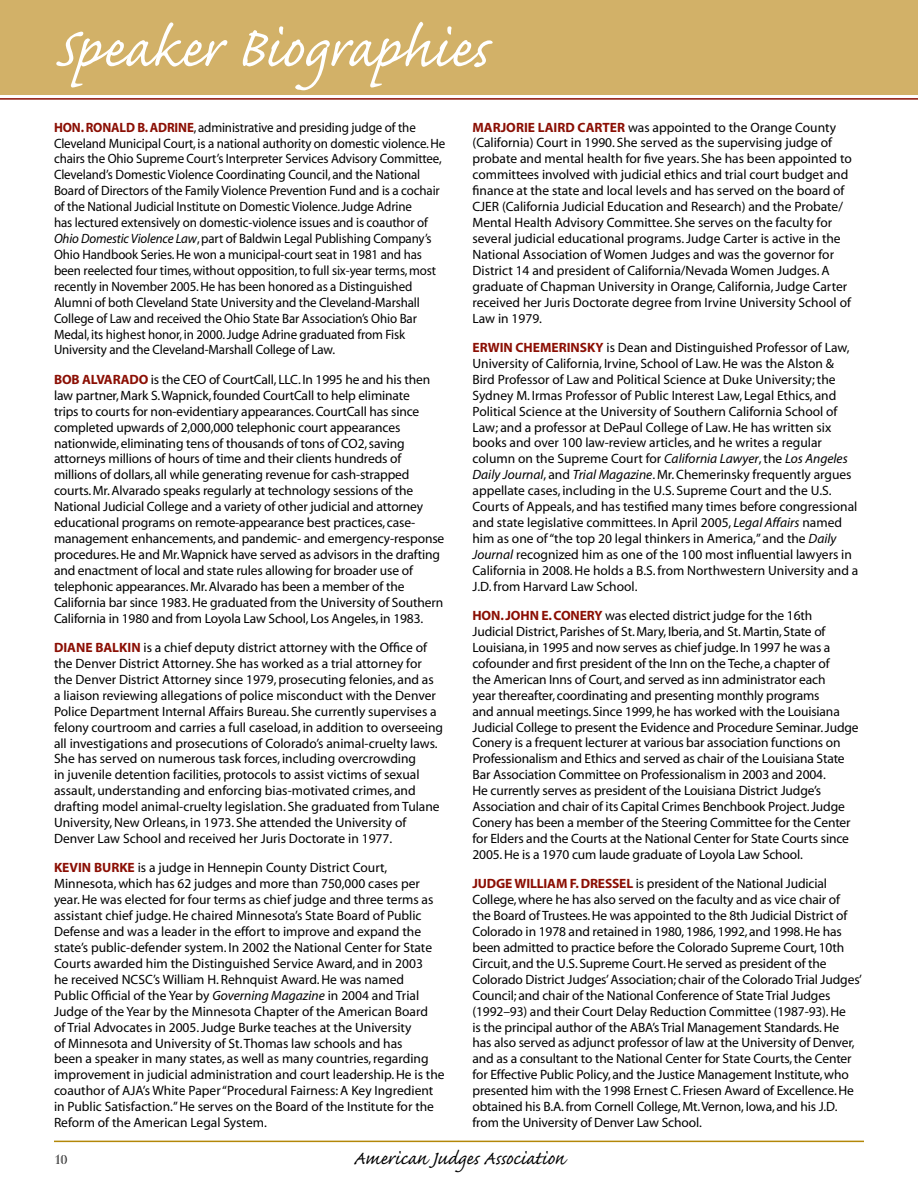
<style>
.page{position:relative;width:918px;height:1188px;background:#fff}
.page>*{position:absolute;margin:0;border:0;box-sizing:border-box;transform-origin:0 0}
.t1{font:72px "Caflisch Script";color:#fff}
.t2{font:24px "Caflisch Script";color:#000}
.t3{font:15px "Mona Lisa Recut";color:#000}
.t4{font:13.5px/15.9px "Myriad";letter-spacing:-.01em;color:#000}
.t5{font:13.5px/15.9px "Myriad";letter-spacing:-.01em;color:#000;scale:.96 1}
.s1{font-weight:700;color:#8b0f04}
.s2{font-style:italic}
</style>
<div class="page">
<hr style="left:54px;top:1141px;width:810px;height:1px;background:#b38708">
<div style="left:0;top:0;width:918px;height:94px;background:#d2b168"></div>
<hr style="left:0;top:98px;width:918px;height:2px;background:#8b0f04">
<h1 class="t1" style="left:54px;top:12px;width:435px">Speaker Biographies</h1>
<p class="t5" style="left:54px;top:120px;width:409px"><span class="s1">HON. RONALD B. ADRINE</span>, administrative and presiding judge of the Cleveland Municipal Court, is a national authority on domestic violence. He chairs the Ohio Supreme Court’s Interpreter Services Advisory Committee, Cleveland’s Domestic Violence Coordinating Council, and the National Board of Directors of the Family Violence Prevention Fund and is a cochair of the National Judicial Institute on Domestic Violence. Judge Adrine<br>has lectured extensively on domestic-violence issues and is coauthor of <span class="s2">Ohio Domestic Violence Law</span>, part of Baldwin Legal Publishing Company’s Ohio Handbook Series. He won a municipal-court seat in 1981 and has been reelected four times, without opposition, to full six-year terms, most recently in November 2005. He has been honored as a Distinguished Alumni of both Cleveland State University and the Cleveland-Marshall College of Law and received the Ohio State Bar Association’s Ohio Bar Medal, its highest honor, in 2000. Judge Adrine graduated from Fisk University and the Cleveland-Marshall College of Law.</p>
<p class="t4" style="left:54px;top:372px;width:392px"><span class="s1">BOB ALVARADO</span> is the CEO of CourtCall, LLC. In 1995 he and his then law partner, Mark S. Wapnick, founded CourtCall to help eliminate<br>trips to courts for non-evidentiary appearances. CourtCall has since completed upwards of 2,000,000 telephonic court appearances nationwide, eliminating tens of thousands of tons of CO2, saving attorneys millions of hours of time and their clients hundreds of millions of dollars, all while generating revenue for cash-strapped courts. Mr. Alvarado speaks regularly at technology sessions of the National Judicial College and a variety of other judicial and attorney educational programs on remote-appearance best practices, case&shy;management enhancements, and pandemic- and emergency-response procedures. He and Mr. Wapnick have served as advisors in the drafting and enactment of local and state rules allowing for broader use of telephonic appearances. Mr. Alvarado has been a member of the California bar since 1983. He graduated from the University of Southern California in 1980 and from Loyola Law School, Los Angeles, in 1983.</p>
<p class="t4" style="left:54px;top:640px;width:391px"><span class="s1">DIANE BALKIN</span> is a chief deputy district attorney with the Office of the Denver District Attorney. She has worked as a trial attorney for the Denver District Attorney since 1979, prosecuting felonies, and as a liaison reviewing allegations of police misconduct with the Denver Police Department Internal Affairs Bureau. She currently supervises a felony courtroom and carries a full caseload, in addition to overseeing all investigations and prosecutions of Colorado’s animal-cruelty laws.<br>She has served on numerous task forces, including overcrowding<br>in juvenile detention facilities, protocols to assist victims of sexual assault, understanding and enforcing bias-motivated crimes, and drafting model animal-cruelty legislation. She graduated from Tulane University, New Orleans, in 1973. She attended the University of Denver Law School and received her Juris Doctorate in 1977.</p>
<p class="t4" style="left:54px;top:861px;width:392px"><span class="s1">KEVIN BURKE</span> is a judge in Hennepin County District Court, Minnesota, which has 62 judges and more than 750,000 cases per year. He was elected for four terms as chief judge and three terms as assistant chief judge. He chaired Minnesota’s State Board of Public Defense and was a leader in the effort to improve and expand the state’s public-defender system. In 2002 the National Center for State Courts awarded him the Distinguished Service Award, and in 2003<br>he received NCSC’s William H. Rehnquist Award. He was named<br>Public Official of the Year by <span class="s2">Governing Magazine</span> in 2004 and Trial Judge of the Year by the Minnesota Chapter of the American Board<br>of Trial Advocates in 2005. Judge Burke teaches at the University<br>of Minnesota and University of St. Thomas law schools and has<br>been a speaker in many states, as well as many countries, regarding improvement in judicial administration and court leadership. He is the coauthor of AJA’s White Paper “Procedural Fairness: A Key Ingredient in Public Satisfaction.” He serves on the Board of the Institute for the Reform of the American Legal System.</p>
<p class="t4" style="left:472px;top:120px;width:381px"><span class="s1">MARJORIE LAIRD CARTER</span> was appointed to the Orange County (California) Court in 1990. She served as the supervising judge of probate and mental health for five years. She has been appointed to committees involved with judicial ethics and trial court budget and finance at the state and local levels and has served on the board of CJER (California Judicial Education and Research) and the Probate/ Mental Health Advisory Committee. She serves on the faculty for several judicial educational programs. Judge Carter is active in the National Association of Women Judges and was the governor for District 14 and president of California/Nevada Women Judges. A graduate of Chapman University in Orange, California, Judge Carter received her Juris Doctorate degree from Irvine University School of Law in 1979.</p>
<p class="t4" style="left:472px;top:340px;width:387px"><span class="s1">ERWIN CHEMERINSKY</span> is Dean and Distinguished Professor of Law, University of California, Irvine, School of Law. He was the Alston &amp; Bird Professor of Law and Political Science at Duke University; the Sydney M. Irmas Professor of Public Interest Law, Legal Ethics, and Political Science at the University of Southern California School of Law; and a professor at DePaul College of Law. He has written six books and over 100 law-review articles, and he writes a regular column on the Supreme Court for <span class="s2">California Lawyer</span>, the <span class="s2">Los Angeles Daily Journal</span>, and <span class="s2">Trial Magazine</span>. Mr. Chemerinsky frequently argues appellate cases, including in the U.S. Supreme Court and the U.S.<br>Courts of Appeals, and has testified many times before congressional and state legislative committees. In April 2005, <span class="s2">Legal Affairs</span> named him as one of “the top 20 legal thinkers in America,” and the <span class="s2">Daily Journal</span> recognized him as one of the 100 most influential lawyers in California in 2008. He holds a B.S. from Northwestern University and a J.D. from Harvard Law School.</p>
<p class="t4" style="left:472px;top:608px;width:388px"><span class="s1">HON. JOHN E. CONERY</span> was elected district judge for the 16th<br>Judicial District, Parishes of St. Mary, Iberia, and St. Martin, State of Louisiana, in 1995 and now serves as chief judge. In 1997 he was a cofounder and first president of the Inn on the Teche, a chapter of<br>the American Inns of Court, and served as inn administrator each<br>year thereafter, coordinating and presenting monthly programs<br>and annual meetings. Since 1999, he has worked with the Louisiana Judicial College to present the Evidence and Procedure Seminar. Judge Conery is a frequent lecturer at various bar association functions on Professionalism and Ethics and served as chair of the Louisiana State Bar Association Committee on Professionalism in 2003 and 2004.<br>He currently serves as president of the Louisiana District Judge’s Association and chair of its Capital Crimes Benchbook Project. Judge Conery has been a member of the Steering Committee for the Center for Elders and the Courts at the National Center for State Courts since 2005. He is a 1970 cum laude graduate of Loyola Law School.</p>
<p class="t4" style="left:472px;top:876px;width:391px"><span class="s1">JUDGE WILLIAM F. DRESSEL</span> is president of the National Judicial College, where he has also served on the faculty and as vice chair of<br>the Board of Trustees. He was appointed to the 8th Judicial District of Colorado in 1978 and retained in 1980, 1986, 1992, and 1998. He has been admitted to practice before the Colorado Supreme Court, 10th Circuit, and the U.S. Supreme Court. He served as president of the Colorado District Judges’ Association; chair of the Colorado Trial Judges’ Council; and chair of the National Conference of State Trial Judges (1992–93) and their Court Delay Reduction Committee (1987-93). He<br>is the principal author of the ABA’s Trial Management Standards. He<br>has also served as adjunct professor of law at the University of Denver, and as a consultant to the National Center for State Courts, the Center for Effective Public Policy, and the Justice Management Institute, who presented him with the 1998 Ernest C. Friesen Award of Excellence. He obtained his B.A. from Cornell College, Mt. Vernon, Iowa, and his J.D. from the University of Denver Law School.</p>
<p class="t3" style="left:54px;top:1149px;width:15px">10</p>
<h2 class="t2" style="left:353px;top:1146px;width:213px">American Judges Association</h2>
</div>
